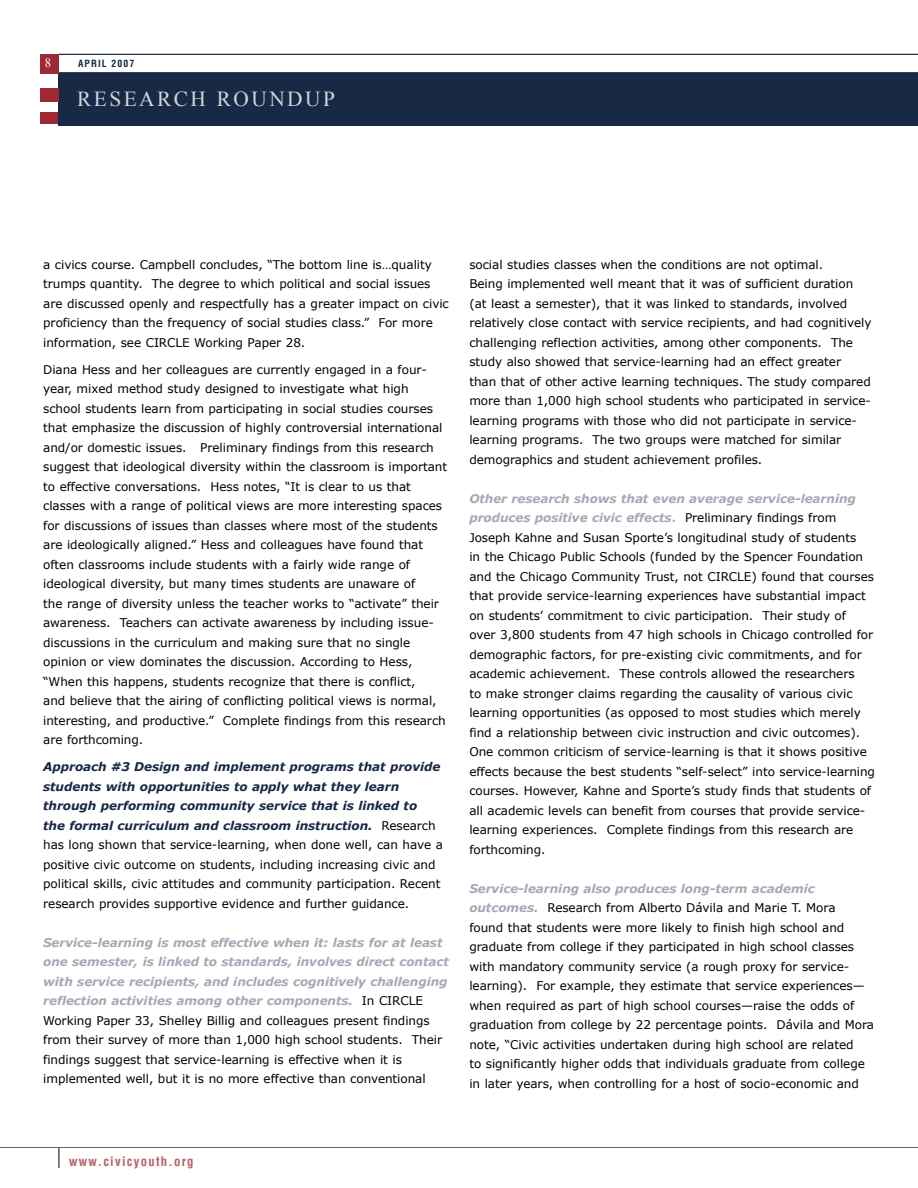
<style>
.page{position:relative;width:918px;height:1188px;background:#fff}
.page>*{position:absolute;margin:0;border:0;box-sizing:border-box;transform-origin:0 0}
.t1{font:21.3px "Times New Roman";letter-spacing:.115em;color:#d1d4da}
.t2{font:700 condensed 12.75px "Helvetica LT Std";letter-spacing:.1em;color:#b65f67}
.t3{font:12.75px "Times New Roman";color:#fff}
.t4{font:12px/19.5px "Verdana";letter-spacing:-.005em;color:#000}
.t5{font:700 condensed 9.75px "Helvetica LT Std";letter-spacing:.115em;color:#182945}
.s1{font-weight:700;font-style:italic;color:#182945}
.s2{font-weight:700;font-style:italic;color:#a3a9b5}
.s3{font-weight:700;color:#a3a9b5}
</style>
<div class="page">
<svg style="left:58px;top:1148px;width:1px;height:20px"></svg>
<hr style="left:0;top:1147px;width:918px;height:1px;background:#636363">
<hr style="left:59px;top:72px;width:859px;height:1px;background:#182945">
<hr style="left:59px;top:54px;width:859px;height:1px;background:#182945">
<div style="left:40px;top:112px;width:19px;height:12px;background:#9e2935"></div>
<div style="left:59px;top:73px;width:859px;height:53px;background:#182945"></div>
<div style="left:40px;top:89px;width:19px;height:13px;background:#9e2935"></div>
<div style="left:40px;top:54px;width:19px;height:19px;background:#9e2935"></div>
<p class="t3" style="left:45px;top:55px;width:8px">8</p>
<p class="t5" style="left:78px;top:57px;width:58px">APRIL 2007</p>
<h1 class="t1" style="left:77px;top:84px;width:259px">RESEARCH ROUNDUP</h1>
<p class="t4" style="left:43px;top:254px;width:407px">a civics course. Campbell concludes, “The bottom line is…quality trumps quantity. The degree to which political and social issues are discussed openly and respectfully has a greater impact on civic proficiency than the frequency of social studies class.” For more information, see CIRCLE Working Paper 28.</p>
<p class="t4" style="left:43px;top:359px;width:406px">Diana Hess and her colleagues are currently engaged in a four&shy;year, mixed method study designed to investigate what high school students learn from participating in social studies courses that emphasize the discussion of highly controversial international and/or domestic issues. Preliminary findings from this research suggest that ideological diversity within the classroom is important to effective conversations. Hess notes, “It is clear to us that classes with a range of political views are more interesting spaces for discussions of issues than classes where most of the students are ideologically aligned.” Hess and colleagues have found that often classrooms include students with a fairly wide range of ideological diversity, but many times students are unaware of<br>the range of diversity unless the teacher works to “activate” their awareness. Teachers can activate awareness by including issue&shy;discussions in the curriculum and making sure that no single opinion or view dominates the discussion. According to Hess, “When this happens, students recognize that there is conflict,<br>and believe that the airing of conflicting political views is normal, interesting, and productive.” Complete findings from this research are forthcoming.</p>
<p class="t4" style="left:43px;top:757px;width:401px"><span class="s1">Approach #3 Design and implement programs that provide students with opportunities to apply what they learn through performing community service that is linked to<br>the formal curriculum and classroom instruction.</span> Research has long shown that service-learning, when done well, can have a positive civic outcome on students, including increasing civic and political skills, civic attitudes and community participation. Recent research provides supportive evidence and further guidance.</p>
<p class="t4" style="left:43px;top:932px;width:407px"><span class="s2">Service-learning is most effective when it: lasts for at least one semester, is linked to standards, involves direct contact with service recipients, and includes cognitively challenging reflection activities among other components.</span> In CIRCLE Working Paper 33, Shelley Billig and colleagues present findings from their survey of more than 1,000 high school students. Their findings suggest that service-learning is effective when it is implemented well, but it is no more effective than conventional</p>
<p class="t4" style="left:469px;top:254px;width:404px">social studies classes when the conditions are not optimal.<br>Being implemented well meant that it was of sufficient duration (at least a semester), that it was linked to standards, involved relatively close contact with service recipients, and had cognitively challenging reflection activities, among other components. The study also showed that service-learning had an effect greater<br>than that of other active learning techniques. The study compared more than 1,000 high school students who participated in service&shy;learning programs with those who did not participate in service&shy;learning programs. The two groups were matched for similar demographics and student achievement profiles.</p>
<p class="t4" style="left:469px;top:488px;width:407px"><span class="s2">Other research shows that even average service-learning produces positive civic effects</span><span class="s3">.</span> Preliminary findings from Joseph Kahne and Susan Sporte’s longitudinal study of students<br>in the Chicago Public Schools (funded by the Spencer Foundation and the Chicago Community Trust, not CIRCLE) found that courses that provide service-learning experiences have substantial impact on students’ commitment to civic participation. Their study of over 3,800 students from 47 high schools in Chicago controlled for demographic factors, for pre-existing civic commitments, and for academic achievement. These controls allowed the researchers<br>to make stronger claims regarding the causality of various civic learning opportunities (as opposed to most studies which merely find a relationship between civic instruction and civic outcomes).<br>One common criticism of service-learning is that it shows positive effects because the best students “self-select” into service-learning courses. However, Kahne and Sporte’s study finds that students of all academic levels can benefit from courses that provide service&shy;learning experiences. Complete findings from this research are forthcoming.</p>
<p class="t4" style="left:469px;top:878px;width:406px"><span class="s2">Service-learning also produces long-term academic outcomes.</span> Research from Alberto Dávila and Marie T. Mora<br>found that students were more likely to finish high school and graduate from college if they participated in high school classes with mandatory community service (a rough proxy for service&shy;learning). For example, they estimate that service experiences— when required as part of high school courses—raise the odds of graduation from college by 22 percentage points. Dávila and Mora note, “Civic activities undertaken during high school are related<br>to significantly higher odds that individuals graduate from college in later years, when controlling for a host of socio-economic and</p>
<p class="t2" style="left:69px;top:1153px;width:126px">www.civicyouth.org</p>
</div>
